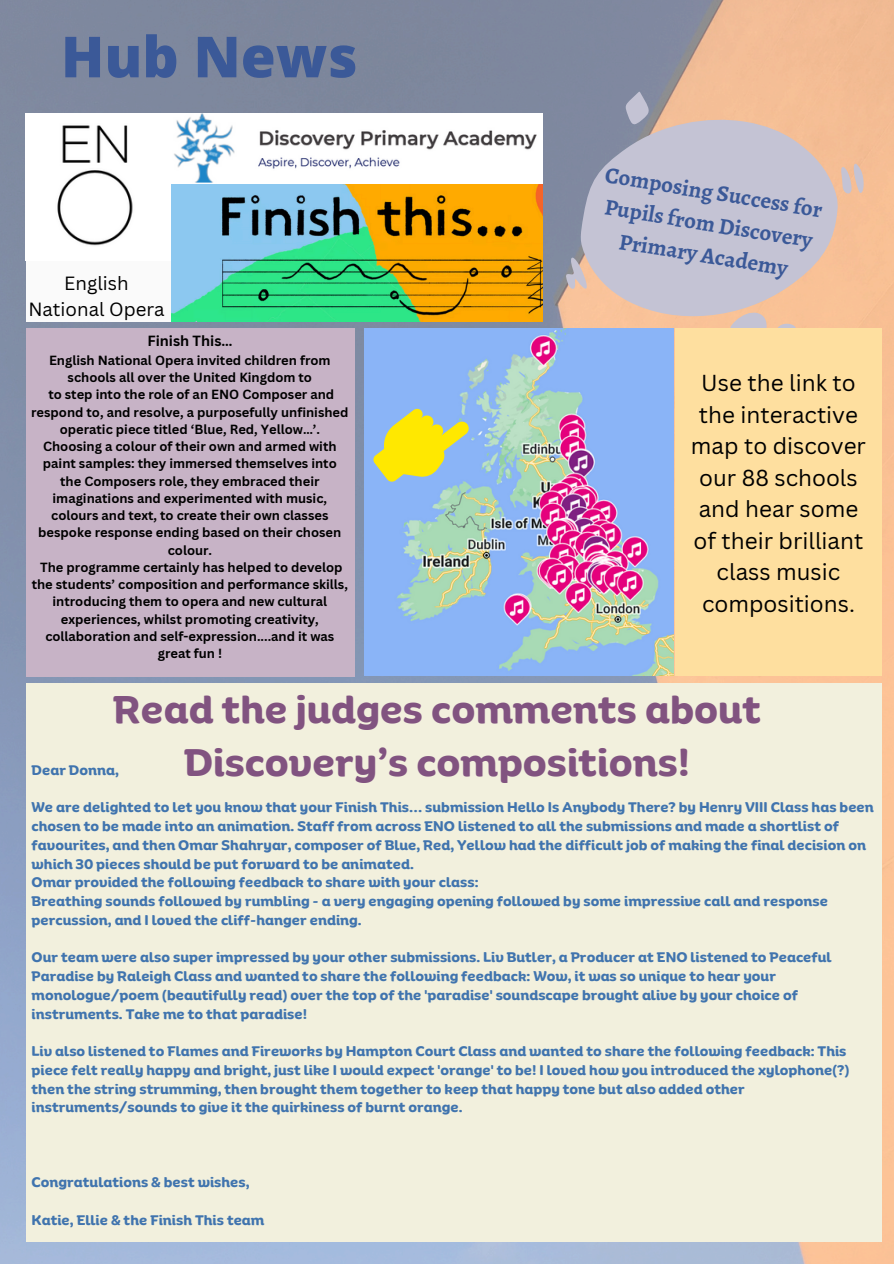
<style>
.page{position:relative;width:894px;height:1264px;background:#fff}
.page>*{position:absolute;margin:0;border:0;box-sizing:border-box;transform-origin:0 0}
.t1{font:800 56.7px "Open Sans";color:#3b5998}
.t2{font:700 37.35px/52.2px "Binate Display";color:#815380;text-align:center}
.t3{font:700 22.8px "Alegreya";color:#3b5998}
.t4{font:22.5px/31.5px "Canva Sans";color:#000;text-align:center}
.t5{font:18.6px/26px "Canva Sans";color:#000;text-align:center}
.t6{font:700 14.4px "Canva Sans";color:#000}
.t7{font:700 13.5px/18.8px "Binate Display";color:#4074ae}
.t8{font:700 12.9px/17.2px "Canva Sans";color:#000;text-align:center}
</style>
<div class="page">
<img style="left:0;top:0;width:893px;height:1263px">
<div style="left:26px;top:683px;width:855px;height:558px;background:#f2f0dd"></div>
<img style="left:170px;top:183px;width:372px;height:139px">
<div style="left:26px;top:260px;width:144px;height:61px;background:#fafafa"></div>
<img style="left:26px;top:113px;width:145px;height:147px">
<img style="left:165px;top:113px;width:377px;height:70px">
<svg style="left:556px;top:84px;width:318px;height:285px;background:#cbb9b7"></svg>
<img style="left:365px;top:328px;width:308px;height:347px">
<div style="left:26px;top:328px;width:328px;height:348px;background:#c7b3c6"></div>
<div style="left:675px;top:328px;width:206px;height:348px;background:#fedf9f"></div>
<svg style="left:363px;top:387px;width:109px;height:115px;background:#afc5a7"></svg>
<svg style="left:641px;top:204px;width:8px;height:17px"></svg>
<p class="t1" style="left:61px;top:17px;width:298px">Hub News</p>
<h3 class="t5" style="left:28px;top:270px;width:138px">English<br>National Opera</h3>
<h4 class="t6" style="left:147px;top:330px;width:87px">Finish This…</h4>
<p class="t8" style="left:49px;top:351px;width:283px">English National Opera invited children from schools all over the United Kingdom to</p>
<p class="t8" style="left:31px;top:386px;width:319px">to step into the role of an ENO Composer and respond to, and resolve, a purposefully unfinished operatic piece titled ‘Blue, Red, Yellow…’.</p>
<p class="t8" style="left:38px;top:437px;width:304px">Choosing a colour of their own and armed with paint samples: they immersed themselves into the Composers role, they embraced their imaginations and experimented with music, colours and text, to create their own classes bespoke response ending based on their chosen colour.</p>
<p class="t8" style="left:32px;top:558px;width:318px">The programme certainly has helped to develop the students’ composition and performance skills, introducing them to opera and new cultural experiences, whilst promoting creativity, collaboration and self-expression....and it was great fun !</p>
<p class="t3" style="left:607px;top:159px;width:221px;rotate:9deg">Composing Success for</p>
<p class="t3" style="left:621px;top:226px;width:172px;rotate:9deg">Primary Academy</p>
<p class="t3" style="left:607px;top:191px;width:212px;rotate:9deg">Pup ls from Discovery</p>
<p class="t4" style="left:690px;top:367px;width:176px">Use the link to the interactive map to discover our 88 schools and hear some of their brilliant class music compositions.</p>
<p class="t2" style="left:113px;top:679px;width:649px">Read the judges comments about<br>Discovery’s compositions!</p>
<p class="t7" style="left:32px;top:758px;width:89px">Dear Donna,</p>
<h2 class="t7" style="left:32px;top:796px;width:843px">We are delighted to let you know that your Finish This… submission Hello Is Anybody There? by Henry VIII Class has been chosen to be made into an animation. Staff from across ENO listened to all the submissions and made a shortlist of favourites, and then Omar Shahryar, composer of Blue, Red, Yellow had the difficult job of making the final decision on which 30 pieces should be put forward to be animated.</h2>
<p class="t7" style="left:32px;top:871px;width:448px">Omar provided the following feedback to share with your class:</p>
<p class="t7" style="left:32px;top:890px;width:797px">Breathing sounds followed by rumbling - a very engaging opening followed by some impressive call and response percussion, and I loved the cliff-hanger ending.</p>
<p class="t7" style="left:32px;top:946px;width:801px">Our team were also super impressed by your other submissions. Liv Butler, a Producer at ENO listened to Peaceful Paradise by Raleigh Class and wanted to share the following feedback: Wow, it was so unique to hear your monologue/poem (beautifully read) over the top of the 'paradise' soundscape brought alive by your choice of instruments. Take me to that paradise!</p>
<p class="t7" style="left:32px;top:1040px;width:819px">Liv also listened to Flames and Fireworks by Hampton Court Class and wanted to share the following feedback: This piece felt really happy and bright, just like I would expect 'orange' to be! I loved how you introduced the xylophone(?) then the string strumming, then brought them together to keep that happy tone but also added other instruments/sounds to give it the quirkiness of burnt orange.</p>
<p class="t7" style="left:32px;top:1171px;width:219px">Congratulations &amp; best wishes,</p>
<p class="t7" style="left:32px;top:1208px;width:234px">Katie, Ellie &amp; the Finish This team</p>
</div>
